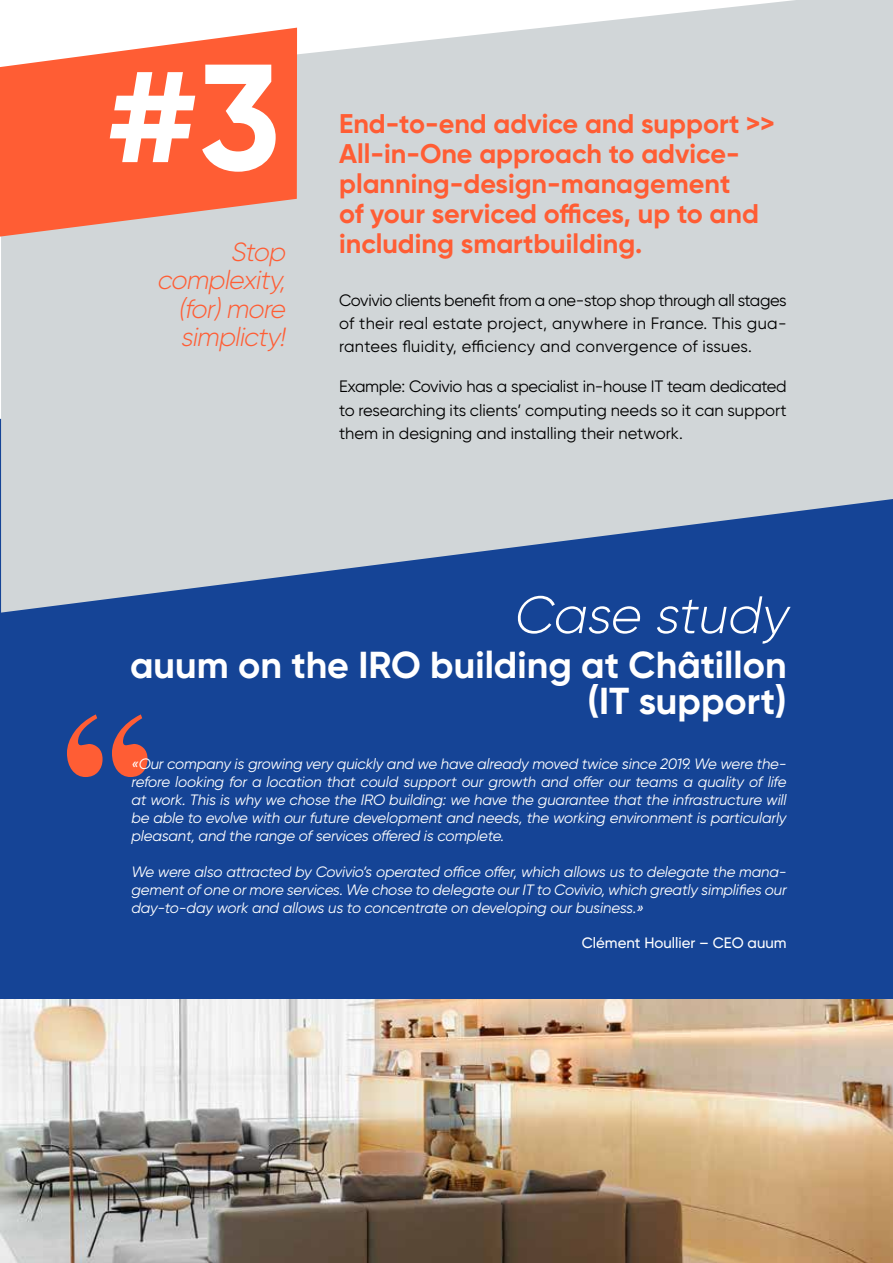
<style>
.page{position:relative;width:893px;height:1263px;background:#fff}
.page>*{position:absolute;margin:0;border:0;box-sizing:border-box;transform-origin:0 0}
.t1{font:700 150px "Gilroy";color:#fff}
.t2{font:italic 300 52.5px "Gilroy";color:#fff}
.t3{font:700 37.5px/36px "Gilroy";color:#fff;text-align:right}
.t4{font:700 27px/30px "Gilroy";color:#ff5d34}
.t5{font:italic 300 26.25px/28.5px "Gilroy";color:#ff5d34;text-align:right}
.t6{font:16.5px/23.2px "Gilroy";color:#000;text-align:justify}
.t7{font:italic 15px/18px "Gilroy";letter-spacing:-.01em;color:#fff;text-align:justify}
.t8{font:500 15px "Gilroy";color:#fff}
</style>
<div class="page">
<div style="left:0;top:419px;width:893px;height:580px;background:#154496"></div>
<svg style="left:1px;top:0;width:892px;height:613px;fill:#d1d6d8"></svg>
<svg style="left:0;top:28px;width:297px;height:209px;fill:#ff5d34"></svg>
<img style="left:0;top:999px;width:893px;height:264px">
<svg style="left:67px;top:714px;width:81px;height:63px"></svg>
<h1 class="t1" style="left:106px;top:23px;width:176px">#3</h1>
<h3 class="t5" style="left:157px;top:237px;width:135px">Stop complexity, (for)more simplicty!</h3>
<h3 class="t4" style="left:339px;top:108px;width:437px">End-to-end advice and support &gt;&gt;<br>All-in-One approach to advice&shy;planning-design-management<br>of your serviced offices, up to and including smartbuilding.</h3>
<p class="t6" style="left:339px;top:288px;width:449px">Covivio clients benefit from a one-stop shop through all stages of their real estate project, anywhere in France. This gua&shy;rantees fluidity, efficiency and convergence of issues.</p>
<p class="t6" style="left:339px;top:375px;width:449px">Example: Covivio has a specialist in-house IT team dedicated to researching its clients’ computing needs so it can support them in designing and installing their network.</p>
<h2 class="t2" style="left:512px;top:583px;width:287px">Case study</h2>
<h3 class="t3" style="left:130px;top:646px;width:658px">auum on the IRO building at Châtillon (IT support)</h3>
<p class="t7" style="left:131px;top:755px;width:657px">«Our company is growing very quickly and we have already moved twice since 2019. We were the&shy;refore looking for a location that could support our growth and offer our teams a quality of life at work. This is why we chose the IRO building: we have the guarantee that the infrastructure will be able to evolve with our future development and needs, the working environment is particularly pleasant, and the range of services offered is complete.</p>
<p class="t7" style="left:131px;top:862px;width:657px">We were also attracted by Covivio’s operated office offer, which allows us to delegate the mana&shy;gement of one or more services. We chose to delegate our IT to Covivio, which greatly simplifies our day-to-day work and allows us to concentrate on developing our business.»</p>
<p class="t8" style="left:582px;top:933px;width:206px">Clément Houllier – CEO auum</p>
</div>
